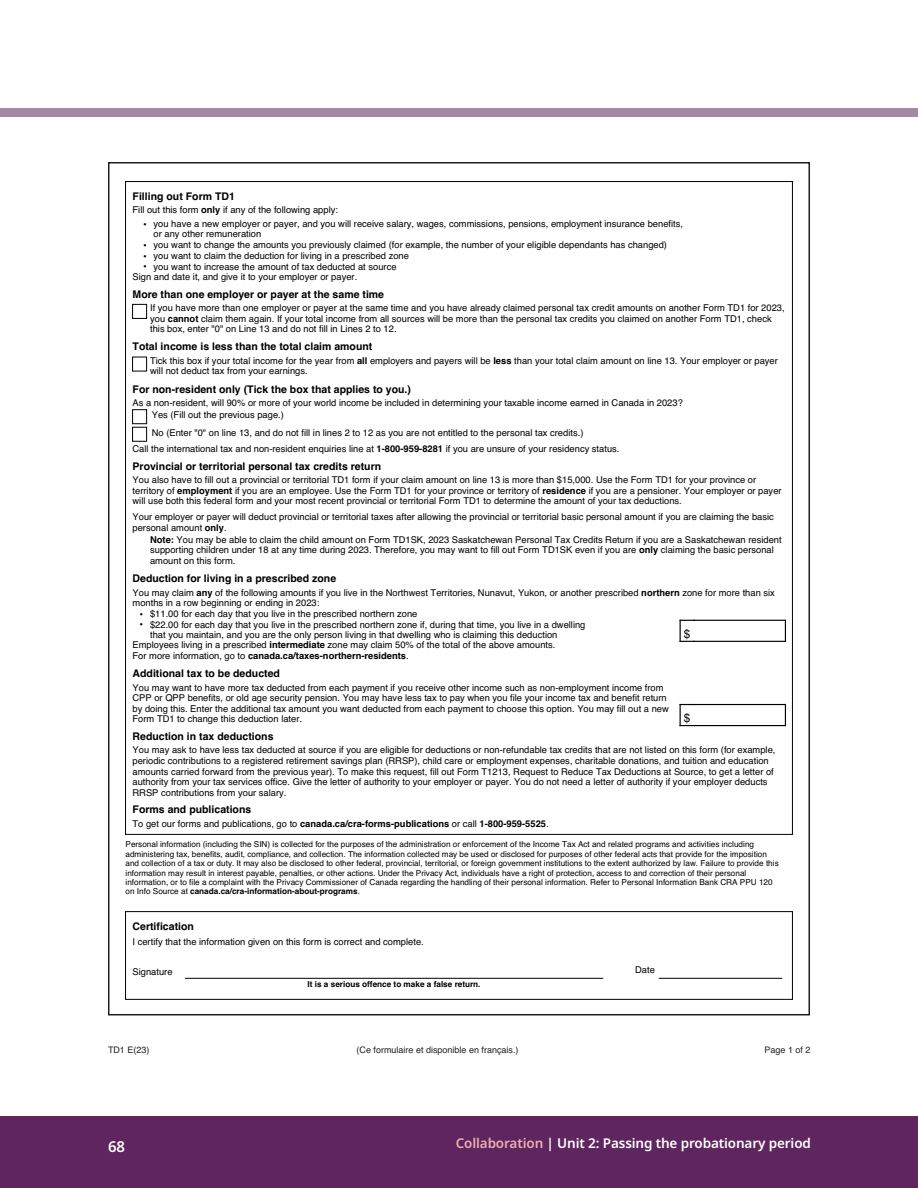
<style>
.page{position:relative;width:918px;height:1188px;background:#fff}
.page>*{position:absolute;margin:0;border:0;box-sizing:border-box;transform-origin:0 0}
.t1{font:600 15px "Noto Sans";color:#fff}
.t2{font:600 13.5px "Noto Sans";letter-spacing:-.01em;color:#fff}
.t3{font:11.7px "Helvetica";color:#000}
.t4{font:700 10.5px "Helvetica";color:#000}
.t5{font:9.3px/10.5px "Helvetica";color:#000}
.t6{font:700 9.3px "Helvetica";color:#000}
.t7{font:9px "Helvetica";color:#231f20}
.t8{font:8.25px/9.3px "Helvetica";color:#000}
.t9{font:700 8.25px "Helvetica";color:#000}
.s1{font-weight:700}
.s2{font-size:10.5px}
.s3{font-weight:400}
.s4{color:#e9b0b0}
</style>
<div class="page">
<div style="left:132px;top:304px;width:15px;height:15px;border:1px solid #000"></div>
<div style="left:132px;top:357px;width:15px;height:14px;border:1px solid #000"></div>
<div style="left:132px;top:409px;width:15px;height:15px;border:1px solid #000"></div>
<div style="left:132px;top:427px;width:15px;height:15px;border:1px solid #000"></div>
<svg style="left:680px;top:620px;width:15px;height:22px"></svg>
<hr style="left:694px;top:620px;width:92px;height:1px;background:#000">
<hr style="left:694px;top:641px;width:92px;height:1px;background:#000">
<svg style="left:785px;top:621px;width:1px;height:20px"></svg>
<svg style="left:680px;top:704px;width:15px;height:22px"></svg>
<hr style="left:694px;top:704px;width:92px;height:1px;background:#000">
<hr style="left:694px;top:725px;width:92px;height:1px;background:#000">
<svg style="left:785px;top:705px;width:1px;height:20px"></svg>
<div style="left:125px;top:911px;width:668px;height:89px;border:1px solid #000"></div>
<hr style="left:185px;top:978px;width:418px;height:1px;background:#000">
<hr style="left:659px;top:978px;width:123px;height:1px;background:#000">
<div style="left:0;top:108px;width:918px;height:9px;background:#a589a3"></div>
<div style="left:0;top:1116px;width:918px;height:72px;background:#5f255e"></div>
<p class="t4" style="left:133px;top:192px;width:104px">Filling out Form TD1</p>
<p class="t5" style="left:133px;top:205px;width:207px">Fill out this form <span class="s1">only</span> if any of the following apply:</p>
<p class="t5" style="left:154px;top:219px;width:531px;text-indent:-11px"><span class="s2">•</span> you have a new employer or payer, and you will receive salary, wages, commissions, pensions, employment insurance benefits, or any other remuneration</p>
<p class="t5" style="left:143px;top:240px;width:525px"><span class="s2">•</span> you want to change the amounts you previously claimed (for example, the number of your eligible dependants has changed)</p>
<p class="t5" style="left:143px;top:251px;width:267px"><span class="s2">•</span> you want to claim the deduction for living in a prescribed zone</p>
<p class="t5" style="left:133px;top:262px;width:266px;text-indent:11px"><span class="s2">•</span> you want to increase the amount of tax deducted at source<br>Sign and date it, and give it to your employer or payer.</p>
<p class="t4" style="left:133px;top:290px;width:253px">More than one employer or payer at the same time</p>
<p class="t5" style="left:150px;top:304px;width:636px">If you have more than one employer or payer at the same time and you have already claimed personal tax credit amounts on another Form TD1 for 2023, you <span class="s1">cannot</span> claim them again. If your total income from all sources will be more than the personal tax credits you claimed on another Form TD1, check this box, enter "0" on Line 13 and do not fill in Lines 2 to 12.</p>
<p class="t4" style="left:133px;top:343px;width:241px">Total income is less than the total claim amount</p>
<p class="t5" style="left:150px;top:356px;width:629px">Tick this box if your total income for the year from <span class="s1">all</span> employers and payers will be <span class="s1">less</span> than your total claim amount on line 13. Your employer or payer will not deduct tax from your earnings.</p>
<p class="t4" style="left:133px;top:385px;width:280px">For non-resident only (Tick the box that applies to you.)</p>
<p class="t5" style="left:152px;top:398px;width:533px;line-height:11.9px;text-indent:-19px">As a non-resident, will 90% or more of your world income be included in determining your taxable income earned in Canada in 2023?<br>Yes (Fill out the previous page.)</p>
<p class="t5" style="left:133px;top:426px;width:488px;line-height:15.8px;text-indent:19px">No (Enter "0" on line 13, and do not fill in lines 2 to 12 as you are not entitled to the personal tax credits.)<br>Call the international tax and non-resident enquiries line at <span class="s1">1-800-959-8281</span> if you are unsure of your residency status.</p>
<p class="t4" style="left:133px;top:462px;width:250px">Provincial or territorial personal tax credits return</p>
<p class="t5" style="left:133px;top:476px;width:651px">You also have to fill out a provincial or territorial TD1 form if your claim amount on line 13 is more than $15,000. Use the Form TD1 for your province or territory of <span class="s1">employment</span> if you are an employee. Use the Form TD1 for your province or territory of <span class="s1">residence</span> if you are a pensioner. Your employer or payer will use both this federal form and your most recent provincial or territorial Form TD1 to determine the amount of your tax deductions.</p>
<p class="t5" style="left:133px;top:512px;width:643px">Your employer or payer will deduct provincial or territorial taxes after allowing the provincial or territorial basic personal amount if you are claiming the basic personal amount <span class="s1">only</span>.</p>
<p class="t5" style="left:150px;top:535px;width:633px"><span class="s1">Note:</span> You may be able to claim the child amount on Form TD1SK, 2023 Saskatchewan Personal Tax Credits Return if you are a Saskatchewan resident supporting children under 18 at any time during 2023. Therefore, you may want to fill out Form TD1SK even if you are <span class="s1">only</span> claiming the basic personal amount on this form.</p>
<p class="t4" style="left:133px;top:575px;width:205px">Deduction for living in a prescribed zone</p>
<p class="t5" style="left:133px;top:588px;width:644px">You may claim <span class="s1">any</span> of the following amounts if you live in the Northwest Territories, Nunavut, Yukon, or another prescribed <span class="s1">northern</span> zone for more than six months in a row beginning or ending in 2023:</p>
<p class="t5" style="left:140px;top:609px;width:279px"><span class="s2">•</span> $11.00 for each day that you live in the prescribed northern zone</p>
<p class="t5" style="left:150px;top:620px;width:437px;text-indent:-11px"><span class="s2">•</span> $22.00 for each day that you live in the prescribed northern zone if, during that time, you live in a dwelling that you maintain, and you are the only person living in that dwelling who is claiming this deduction</p>
<p class="t3" style="left:684px;top:629px;width:8px">$</p>
<p class="t5" style="left:133px;top:641px;width:424px">Employees living in a prescribed <span class="s1">intermediate</span> zone may claim 50% of the total of the above amounts.<br>For more information, go to <span class="s1">canada.ca/taxes-northern-residents</span>.</p>
<p class="t4" style="left:133px;top:669px;width:149px">Additional tax to be deducted</p>
<p class="t5" style="left:133px;top:683px;width:538px">You may want to have more tax deducted from each payment if you receive other income such as non-employment income from CPP or QPP benefits, or old age security pension. You may have less tax to pay when you file your income tax and benefit return by doing this. Enter the additional tax amount you want deducted from each payment to choose this option. You may fill out a new Form TD1 to change this deduction later.</p>
<p class="t3" style="left:684px;top:713px;width:8px">$</p>
<p class="t4" style="left:133px;top:733px;width:143px">Reduction in tax deductions</p>
<p class="t5" style="left:133px;top:746px;width:644px">You may ask to have less tax deducted at source if you are eligible for deductions or non-refundable tax credits that are not listed on this form (for example, periodic contributions to a registered retirement savings plan (RRSP), child care or employment expenses, charitable donations, and tuition and education amounts carried forward from the previous year). To make this request, fill out Form T1213, Request to Reduce Tax Deductions at Source, to get a letter of authority from your tax services office. Give the letter of authority to your employer or payer. You do not need a letter of authority if your employer deducts RRSP contributions from your salary.</p>
<p class="t4" style="left:133px;top:806px;width:120px">Forms and publications</p>
<p class="t6" style="left:133px;top:820px;width:418px"><span class="s3">To get our forms and publications, go to</span> canada.ca/cra-forms-publications <span class="s3">or call</span> 1-800-959-5525<span class="s3">.</span></p>
<p class="t8" style="left:126px;top:841px;width:655px">Personal information (including the SIN) is collected for the purposes of the administration or enforcement of the Income Tax Act and related programs and activities including administering tax, benefits, audit, compliance, and collection. The information collected may be used or disclosed for purposes of other federal acts that provide for the imposition and collection of a tax or duty. It may also be disclosed to other federal, provincial, territorial, or foreign government institutions to the extent authorized by law. Failure to provide this information may result in interest payable, penalties, or other actions. Under the Privacy Act, individuals have a right of protection, access to and correction of their personal information, or to file a complaint with the Privacy Commissioner of Canada regarding the handling of their personal information. Refer to Personal Information Bank CRA PPU 120 on Info Source at <span class="s1">canada.ca/cra-information-about-programs</span>.</p>
<p class="t4" style="left:133px;top:922px;width:63px">Certification</p>
<p class="t5" style="left:133px;top:938px;width:293px">I certify that the information given on this form is correct and complete.</p>
<p class="t5" style="left:133px;top:967px;width:42px">Signature</p>
<p class="t9" style="left:308px;top:981px;width:175px">It is a serious offence to make a false return.</p>
<p class="t5" style="left:635px;top:966px;width:21px">Date</p>
<p class="t7" style="left:108px;top:1047px;width:43px">TD1 E(23)</p>
<p class="t7" style="left:357px;top:1047px;width:164px">(Ce formulaire et disponible en français.)</p>
<p class="t7" style="left:765px;top:1047px;width:48px">Page 1 of 2</p>
<p class="t1" style="left:108px;top:1140px;width:19px">68</p>
<p class="t2" style="left:456px;top:1138px;width:357px"><span class="s4">Collaboration</span> | Unit 2: Passing the probationary period</p>
</div>
